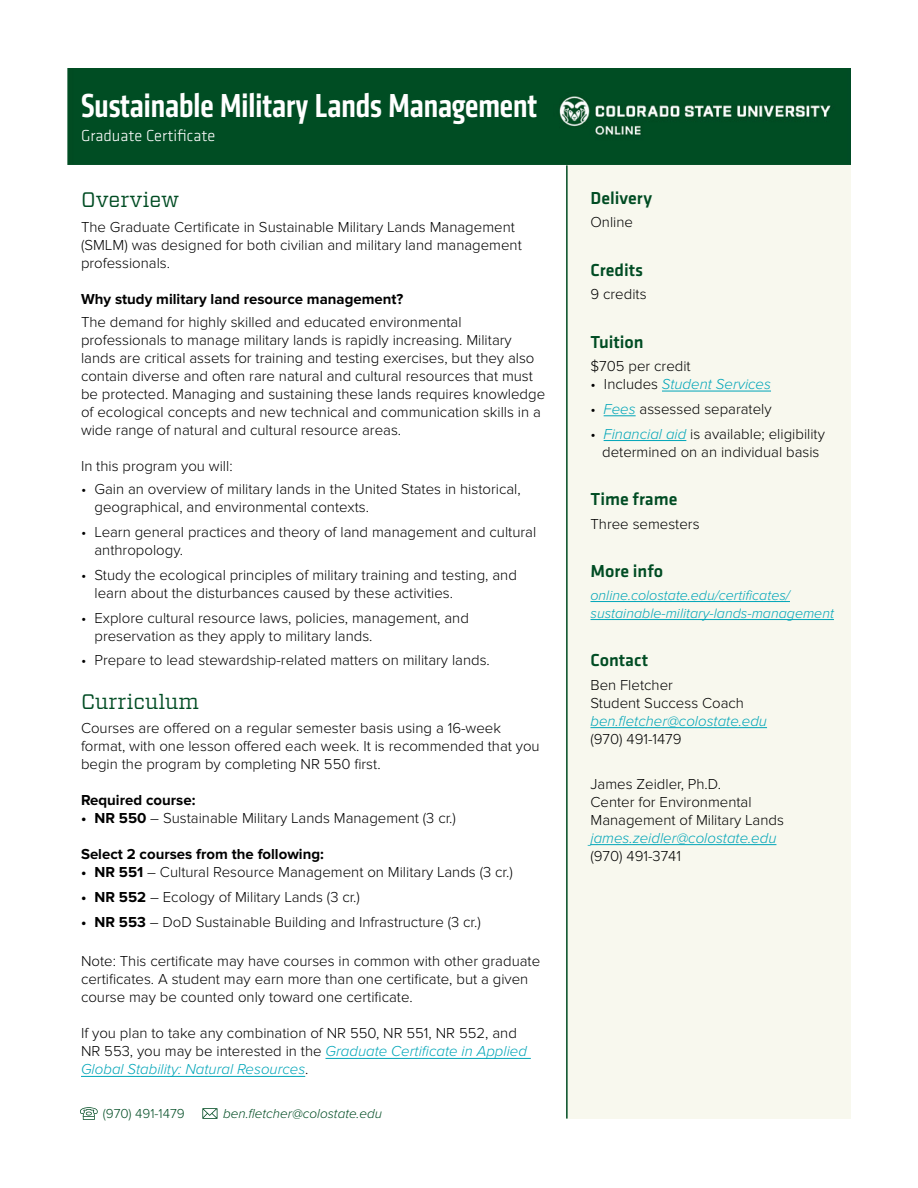
<style>
.page{position:relative;width:918px;height:1188px;background:#fff}
.page>*{position:absolute;margin:0;border:0;box-sizing:border-box;transform-origin:0 0}
.t1{font:500 condensed 34.5px "Klavika";color:#fff}
.t2{font:21px "Vitesse";color:#004c23}
.t3{font:500 18px "Klavika Basic";color:#004c23}
.t4{font:300 16.5px "Klavika Basic";color:#fff}
.t5{font:300 15px/18px "Proxima Nova";color:#000}
.t6{font:700 15px "Proxima Nova";color:#000}
.t7{font:italic 300 15px "Proxima Nova";color:#00a5b8}
.t8{font:italic 300 14.25px/18px "Proxima Nova";color:#00a5b8}
.t9{font:italic 300 13.5px "Proxima Nova";color:#004c23}
.t10{font:300 13.5px "Proxima Nova";color:#004c23}
.s1{font-weight:700}
.s2{font-style:italic;color:#00a5b8}
.s3{font-style:normal;color:#000}
</style>
<div class="page">
<div style="left:68px;top:68px;width:783px;height:96px;background:#004d23"></div>
<div style="left:566px;top:165px;width:284px;height:954px;background:#f8f8ee"></div>
<hr style="left:326px;top:1058px;width:205px;height:1px;background:#00a5b8">
<hr style="left:81px;top:1076px;width:224px;height:1px;background:#00a5b8">
<hr style="left:662px;top:391px;width:109px;height:1px;background:#00a5b8">
<hr style="left:604px;top:416px;width:32px;height:1px;background:#00a5b8">
<hr style="left:604px;top:440px;width:82px;height:1px;background:#00a5b8">
<hr style="left:590px;top:601px;width:200px;height:1px;background:#00a5b8">
<hr style="left:590px;top:619px;width:244px;height:1px;background:#00a5b8">
<hr style="left:590px;top:727px;width:177px;height:1px;background:#00a5b8">
<hr style="left:590px;top:844px;width:186px;height:1px;background:#00a5b8">
<hr style="left:566px;top:165px;width:2px;height:954px;background:#004c23">
<svg style="left:80px;top:1107px;width:18px;height:13px"></svg>
<svg style="left:202px;top:1108px;width:15px;height:11px"></svg>
<h1 class="t1" style="left:81px;top:84px;width:458px">Sustainable Military Lands Management</h1>
<p class="t4" style="left:81px;top:126px;width:136px">Graduate Certificate</p>
<h2 class="t2" style="left:81px;top:185px;width:100px">Overview</h2>
<p class="t5" style="left:81px;top:218px;width:442px">The Graduate Certificate in Sustainable Military Lands Management (SMLM) was designed for both civilian and military land management professionals.</p>
<p class="t6" style="left:81px;top:290px;width:324px">Why study military land resource management?</p>
<p class="t5" style="left:81px;top:313px;width:466px">The demand for highly skilled and educated environmental professionals to manage military lands is rapidly increasing. Military lands are critical assets for training and testing exercises, but they also contain diverse and often rare natural and cultural resources that must be protected. Managing and sustaining these lands requires knowledge of ecological concepts and new technical and communication skills in a wide range of natural and cultural resource areas.</p>
<p class="t5" style="left:81px;top:457px;width:153px">In this program you will:</p>
<p class="t5" style="left:94px;top:481px;width:428px;text-indent:-14px">• Gain an overview of military lands in the United States in historical, geographical, and environmental contexts.</p>
<p class="t5" style="left:94px;top:523px;width:443px;text-indent:-14px">• Learn general practices and theory of land management and cultural anthropology.</p>
<p class="t5" style="left:94px;top:566px;width:424px;text-indent:-14px">• Study the ecological principles of military training and testing, and learn about the disturbances caused by these activities.</p>
<p class="t5" style="left:94px;top:609px;width:376px;text-indent:-14px">• Explore cultural resource laws, policies, management, and preservation as they apply to military lands.</p>
<p class="t5" style="left:81px;top:652px;width:410px">• Prepare to lead stewardship-related matters on military lands.</p>
<h2 class="t2" style="left:81px;top:687px;width:119px">Curriculum</h2>
<p class="t5" style="left:81px;top:720px;width:460px">Courses are offered on a regular semester basis using a 16-week format, with one lesson offered each week. It is recommended that you begin the program by completing NR 550 first.</p>
<p class="t6" style="left:81px;top:792px;width:116px">Required course:</p>
<p class="t5" style="left:81px;top:810px;width:376px"><span class="s1">• NR 550</span> – Sustainable Military Lands Management (3 cr.)</p>
<p class="t6" style="left:81px;top:846px;width:244px">Select 2 courses from the following:</p>
<p class="t5" style="left:81px;top:864px;width:433px"><span class="s1">• NR 551</span> – Cultural Resource Management on Military Lands (3 cr.)</p>
<p class="t5" style="left:81px;top:888px;width:281px"><span class="s1">• NR 552</span> – Ecology of Military Lands (3 cr.)</p>
<p class="t5" style="left:81px;top:913px;width:401px"><span class="s1">• NR 553</span> – DoD Sustainable Building and Infrastructure (3 cr.)</p>
<p class="t5" style="left:81px;top:953px;width:461px">Note: This certificate may have courses in common with other graduate certificates. A student may earn more than one certificate, but a given course may be counted only toward one certificate.</p>
<p class="t5" style="left:81px;top:1025px;width:447px">If you plan to take any combination of NR 550, NR 551, NR 552, and<br>NR 553, you may be interested in the <span class="s2">Graduate Certificate in Applied<br>Global Stability: Natural Resources</span>.</p>
<p class="t10" style="left:103px;top:1106px;width:84px">(970) 491-1479</p>
<p class="t9" style="left:223px;top:1106px;width:160px">ben.fletcher@colostate.edu</p>
<p class="t3" style="left:590px;top:186px;width:63px">Delivery</p>
<p class="t5" style="left:590px;top:213px;width:44px">Online</p>
<p class="t3" style="left:590px;top:258px;width:54px">Credits</p>
<p class="t5" style="left:590px;top:285px;width:58px">9 credits</p>
<p class="t3" style="left:590px;top:330px;width:55px">Tuition</p>
<p class="t5" style="left:590px;top:357px;width:102px">$705 per credit</p>
<p class="t7" style="left:590px;top:376px;width:182px"><span class="s3">• Includes</span> Student Services</p>
<p class="t5" style="left:590px;top:400px;width:183px">• <span class="s2">Fees</span> assessed separately</p>
<p class="t5" style="left:590px;top:425px;width:236px;text-align:center">• <span class="s2">Financial aid</span> is available; eligibility determined on an individual basis</p>
<p class="t3" style="left:590px;top:487px;width:88px">Time frame</p>
<p class="t5" style="left:590px;top:515px;width:111px">Three semesters</p>
<p class="t3" style="left:590px;top:559px;width:74px">More info</p>
<p class="t8" style="left:590px;top:586px;width:245px">online.colostate.edu/certificates/ sustainable-military-lands-management</p>
<p class="t3" style="left:590px;top:648px;width:59px">Contact</p>
<p class="t5" style="left:590px;top:676px;width:155px">Ben Fletcher<br>Student Success Coach</p>
<p class="t7" style="left:590px;top:712px;width:178px">ben.fletcher@colostate.edu</p>
<p class="t5" style="left:590px;top:730px;width:93px">(970) 491-1479</p>
<p class="t5" style="left:590px;top:775px;width:195px">James Zeidler, Ph.D.<br>Center for Environmental<br>Management of Military Lands</p>
<p class="t7" style="left:590px;top:829px;width:187px">james.zeidler@colostate.edu</p>
<p class="t5" style="left:590px;top:847px;width:92px">(970) 491-3741</p>
</div>
